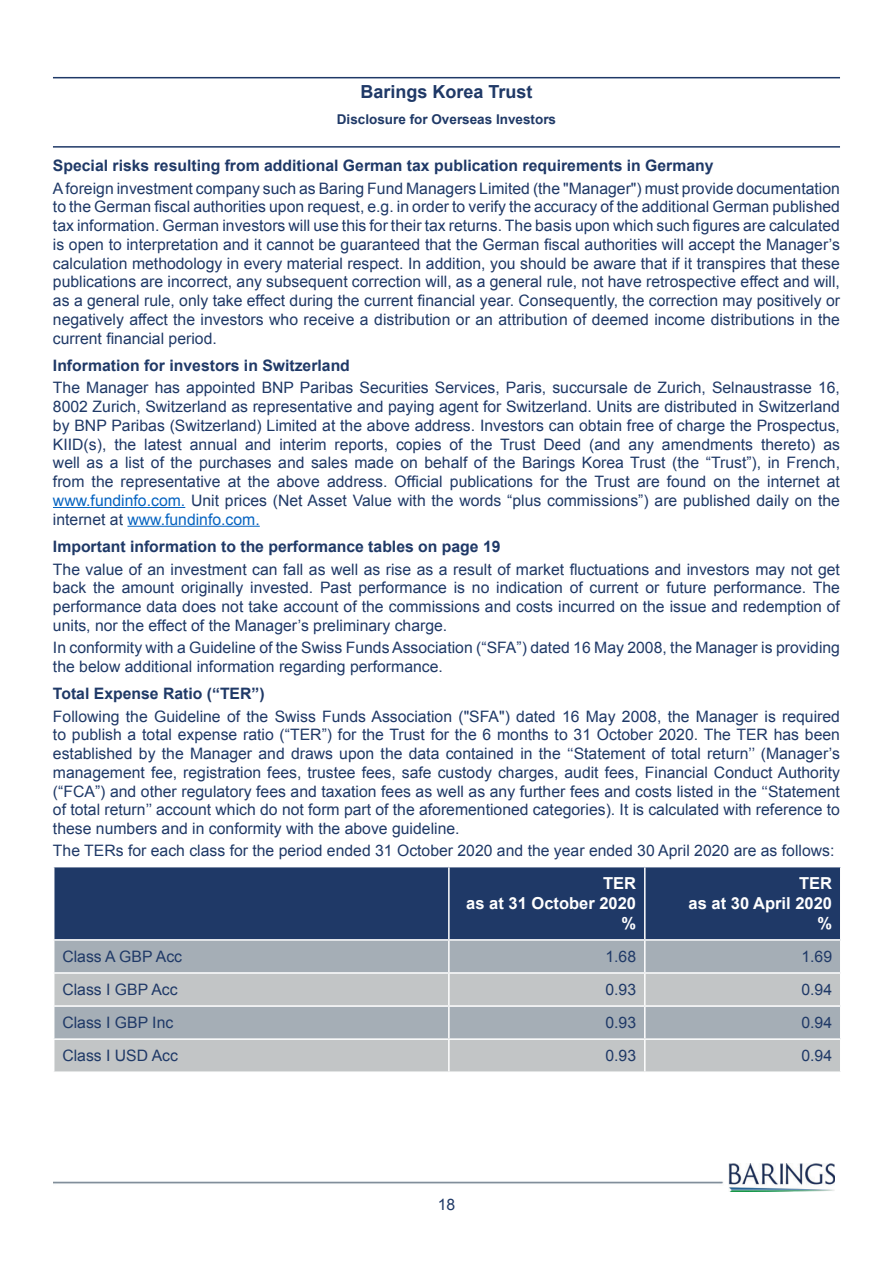
<style>
.page{position:relative;width:893px;height:1264px;background:#fff}
.page>*{position:absolute;margin:0;border:0;box-sizing:border-box;transform-origin:0 0}
.t1{font:700 18px "Arial";color:#1f3967}
.HeaderRowRightWhite{font:700 16.5px "Arial";color:#fff}
.BodyText{font:15.75px/18.8px "Arial";color:#1f3967;text-align:justify}
.t2{font:700 15.75px "Arial";color:#1f3967}
.BodyRowLeft{font:15.75px "Arial";color:#1f3967}
.BodyRowRight{font:15.75px "Arial";color:#1f3967}
.PageNumber{font:15.75px "Arial";color:#1f3967}
.t3{font:700 13.5px "Arial";color:#1f3967}
.s1{color:#0563c1}
</style>
<div class="page">
<img style="left:53px;top:1164px;width:781px;height:28px">
<hr style="left:53px;top:77px;width:786px;height:1px;background:#1f3967">
<hr style="left:53px;top:146px;width:786px;height:2px;background:#1f3967">
<hr style="left:53px;top:507px;width:132px;height:1px;background:#0563c1">
<hr style="left:127px;top:526px;width:133px;height:1px;background:#0563c1">
<div style="left:54px;top:867px;width:785px;height:72px;background:#1f3967"></div>
<div style="left:54px;top:940px;width:785px;height:32px;background:#a5aeb6"></div>
<svg style="left:54px;top:973px;width:785px;height:98px;fill:#c2c5c6"></svg>
<hr style="left:448px;top:867px;width:1px;height:72px;background:#fff">
<hr style="left:643px;top:867px;width:2px;height:72px;background:#fff">
<hr style="left:448px;top:940px;width:1px;height:32px;background:#fff">
<hr style="left:643px;top:940px;width:2px;height:32px;background:#fff">
<hr style="left:448px;top:973px;width:1px;height:32px;background:#fff">
<hr style="left:643px;top:973px;width:2px;height:32px;background:#fff">
<hr style="left:448px;top:1006px;width:1px;height:32px;background:#fff">
<hr style="left:643px;top:1006px;width:2px;height:32px;background:#fff">
<hr style="left:448px;top:1040px;width:1px;height:31px;background:#fff">
<hr style="left:643px;top:1040px;width:2px;height:31px;background:#fff">
<hr style="left:53px;top:1005px;width:395px;height:1px;background:#fff">
<hr style="left:448px;top:1005px;width:196px;height:1px;background:#fff">
<hr style="left:644px;top:1005px;width:197px;height:1px;background:#fff">
<hr style="left:53px;top:1038px;width:395px;height:2px;background:#fff">
<hr style="left:448px;top:1038px;width:196px;height:2px;background:#fff">
<hr style="left:644px;top:1038px;width:197px;height:2px;background:#fff">
<p class="t1" style="left:360px;top:79px;width:174px">Barings Korea Trust</p>
<p class="t3" style="left:336px;top:110px;width:221px">Disclosure for Overseas Investors</p>
<p class="t2" style="left:53px;top:155px;width:661px">Special risks resulting from additional German tax publication requirements in Germany</p>
<p class="BodyText" style="left:53px;top:179px;width:788px">A foreign investment company such as Baring Fund Managers Limited (the "Manager") must provide documentation to the German fiscal authorities upon request, e.g. in order to verify the accuracy of the additional German published tax information. German investors will use this for their tax returns. The basis upon which such figures are calculated is open to interpretation and it cannot be guaranteed that the German fiscal authorities will accept the Manager’s calculation methodology in every material respect. In addition, you should be aware that if it transpires that these publications are incorrect, any subsequent correction will, as a general rule, not have retrospective effect and will, as a general rule, only take effect during the current financial year. Consequently, the correction may positively or negatively affect the investors who receive a distribution or an attribution of deemed income distributions in the current financial period.</p>
<p class="t2" style="left:53px;top:354px;width:298px">Information for investors in Switzerland</p>
<p class="BodyText" style="left:53px;top:378px;width:788px">The Manager has appointed BNP Paribas Securities Services, Paris, succursale de Zurich, Selnaustrasse 16, 8002 Zurich, Switzerland as representative and paying agent for Switzerland. Units are distributed in Switzerland by BNP Paribas (Switzerland) Limited at the above address. Investors can obtain free of charge the Prospectus, KIID(s), the latest annual and interim reports, copies of the Trust Deed (and any amendments thereto) as well as a list of the purchases and sales made on behalf of the Barings Korea Trust (the “Trust”), in French, from the representative at the above address. Official publications for the Trust are found on the internet at <span class="s1">www.fundinfo.com.</span> Unit prices (Net Asset Value with the words “plus commissions”) are published daily on the internet at <span class="s1">www.fundinfo.com.</span></p>
<p class="t2" style="left:53px;top:535px;width:449px">Important information to the performance tables on page 19</p>
<p class="BodyText" style="left:53px;top:559px;width:788px">The value of an investment can fall as well as rise as a result of market fluctuations and investors may not get back the amount originally invested. Past performance is no indication of current or future performance. The performance data does not take account of the commissions and costs incurred on the issue and redemption of units, nor the effect of the Manager’s preliminary charge.</p>
<p class="BodyText" style="left:53px;top:638px;width:788px">In conformity with a Guideline of the Swiss Funds Association (“SFA”) dated 16 May 2008, the Manager is providing the below additional information regarding performance.</p>
<p class="t2" style="left:53px;top:682px;width:213px">Total Expense Ratio (“TER”)</p>
<p class="BodyText" style="left:53px;top:706px;width:788px">Following the Guideline of the Swiss Funds Association ("SFA") dated 16 May 2008, the Manager is required to publish a total expense ratio (“TER”) for the Trust for the 6 months to 31 October 2020. The TER has been established by the Manager and draws upon the data contained in the ‘‘Statement of total return’’ (Manager’s management fee, registration fees, trustee fees, safe custody charges, audit fees, Financial Conduct Authority (“FCA”) and other regulatory fees and taxation fees as well as any further fees and costs listed in the ‘‘Statement of total return’’ account which do not form part of the aforementioned categories). It is calculated with reference to these numbers and in conformity with the above guideline.</p>
<p class="BodyText" style="left:53px;top:841px;width:782px">The TERs for each class for the period ended 31 October 2020 and the year ended 30 April 2020 are as follows:</p>
<p class="HeaderRowRightWhite" style="left:603px;top:872px;width:35px">TER</p>
<p class="HeaderRowRightWhite" style="left:466px;top:892px;width:171px">as at 31 October 2020</p>
<p class="HeaderRowRightWhite" style="left:621px;top:911px;width:16px">%</p>
<p class="HeaderRowRightWhite" style="left:798px;top:872px;width:34px">TER</p>
<p class="HeaderRowRightWhite" style="left:688px;top:892px;width:145px">as at 30 April 2020</p>
<p class="HeaderRowRightWhite" style="left:817px;top:911px;width:16px">%</p>
<p class="BodyRowLeft" style="left:62px;top:945px;width:121px">Class A GBP Acc</p>
<p class="BodyRowRight" style="left:605px;top:945px;width:32px">1.68</p>
<p class="BodyRowRight" style="left:801px;top:945px;width:32px">1.69</p>
<p class="BodyRowLeft" style="left:62px;top:979px;width:117px">Class I GBP Acc</p>
<p class="BodyRowRight" style="left:605px;top:979px;width:32px">0.93</p>
<p class="BodyRowRight" style="left:801px;top:979px;width:32px">0.94</p>
<p class="BodyRowLeft" style="left:62px;top:1012px;width:112px">Class I GBP Inc</p>
<p class="BodyRowRight" style="left:605px;top:1012px;width:32px">0.93</p>
<p class="BodyRowRight" style="left:801px;top:1012px;width:32px">0.94</p>
<p class="BodyRowLeft" style="left:62px;top:1045px;width:117px">Class I USD Acc</p>
<p class="BodyRowRight" style="left:605px;top:1045px;width:32px">0.93</p>
<p class="BodyRowRight" style="left:801px;top:1045px;width:32px">0.94</p>
<p class="PageNumber" style="left:437px;top:1193px;width:19px">18</p>
</div>
